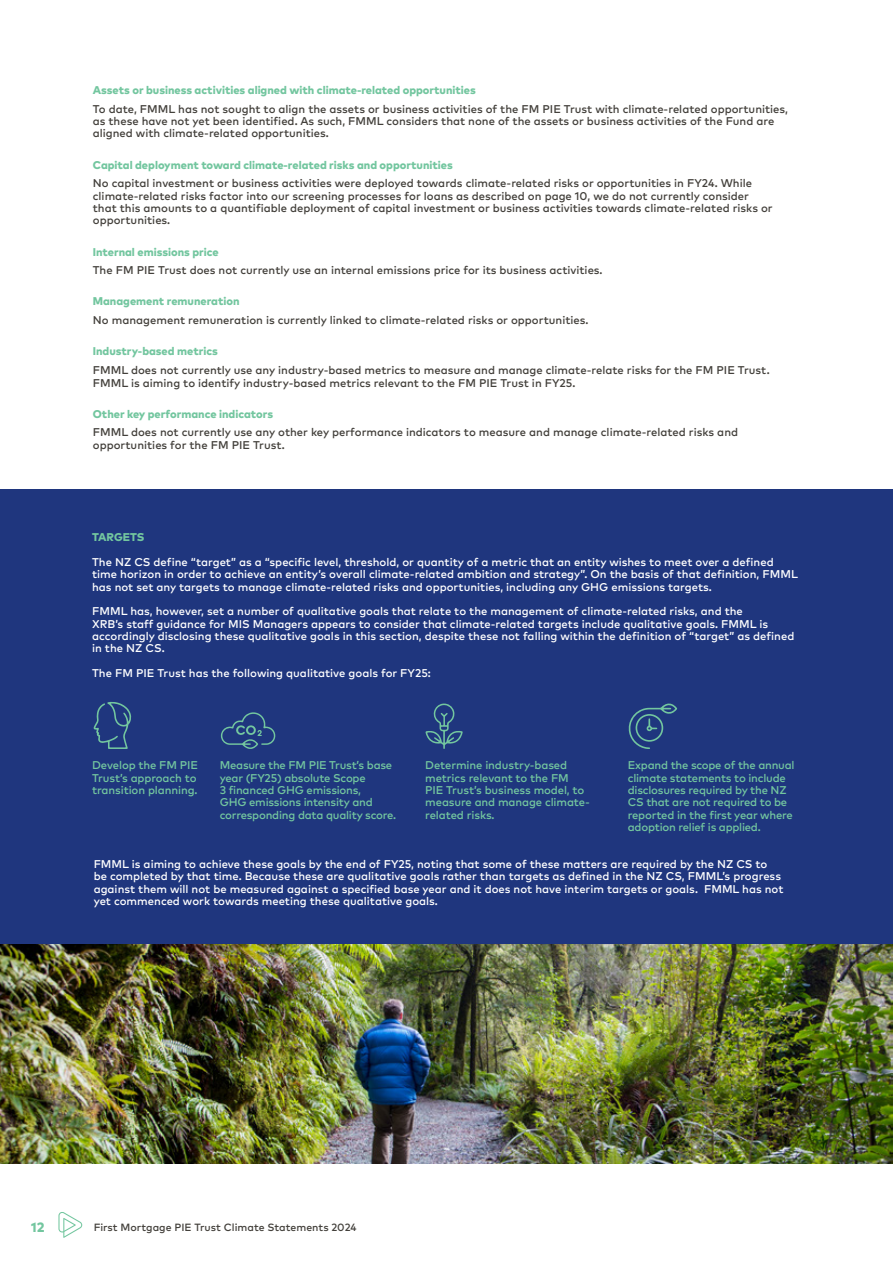
<style>
.page{position:relative;width:893px;height:1263px;background:#fff}
.page>*{position:absolute;margin:0;border:0;box-sizing:border-box;transform-origin:0 0}
.t1{font:800 13.5px "Mark OT";color:#73c69f}
.t2{font:11.25px/12.3px "Mark OT Medium";color:#fff}
.t3{font:11.25px/12.3px "Mark OT Medium";color:#43403b}
.t4{font:11.25px/12.3px "Mark OT Medium";letter-spacing:-.02em;color:#73c69f}
.t5{font:800 11.25px "Mark OT";color:#73c69f}
.t6{font:10.5px "Mark OT Medium";color:#43403b}
</style>
<div class="page">
<img style="left:0;top:944px;width:893px;height:219px">
<div style="left:1px;top:489px;width:892px;height:455px;background:#1f367e"></div>
<svg style="left:58px;top:1212px;width:24px;height:26px"></svg>
<svg style="left:628px;top:703px;width:49px;height:46px"></svg>
<svg style="left:94px;top:702px;width:37px;height:47px"></svg>
<svg style="left:221px;top:712px;width:55px;height:37px"></svg>
<svg style="left:425px;top:703px;width:38px;height:46px"></svg>
<p class="t5" style="left:93px;top:83px;width:384px">Assets or business activities aligned with climate-related opportunities</p>
<p class="t3" style="left:93px;top:102px;width:697px">To date, FMML has not sought to align the assets or business activities of the FM PIE Trust with climate-related opportunities, as these have not yet been identified. As such, FMML considers that none of the assets or business activities of the Fund are aligned with climate-related opportunities.</p>
<p class="t5" style="left:93px;top:157px;width:361px">Capital deployment toward climate-related risks and opportunities</p>
<p class="t3" style="left:93px;top:177px;width:681px">No capital investment or business activities were deployed towards climate-related risks or opportunities in FY24. While climate-related risks factor into our screening processes for loans as described on page 10, we do not currently consider that this amounts to a quantifiable deployment of capital investment or business activities towards climate-related risks or opportunities.</p>
<p class="t5" style="left:93px;top:244px;width:127px">Internal emissions price</p>
<p class="t3" style="left:93px;top:264px;width:511px">The FM PIE Trust does not currently use an internal emissions price for its business activities.</p>
<p class="t5" style="left:93px;top:294px;width:148px">Management remuneration</p>
<p class="t3" style="left:93px;top:314px;width:497px">No management remuneration is currently linked to climate-related risks or opportunities.</p>
<p class="t5" style="left:93px;top:344px;width:127px">Industry-based metrics</p>
<p class="t3" style="left:93px;top:364px;width:678px">FMML does not currently use any industry-based metrics to measure and manage climate-relate risks for the FM PIE Trust.<br>FMML is aiming to identify industry-based metrics relevant to the FM PIE Trust in FY25.</p>
<p class="t5" style="left:93px;top:406px;width:182px">Other key performance indicators</p>
<p class="t3" style="left:93px;top:426px;width:647px">FMML does not currently use any other key performance indicators to measure and manage climate-related risks and opportunities for the FM PIE Trust.</p>
<p class="t5" style="left:92px;top:530px;width:54px">TARGETS</p>
<p class="t2" style="left:92px;top:555px;width:707px">The NZ CS define “target” as a “specific level, threshold, or quantity of a metric that an entity wishes to meet over a defined time horizon in order to achieve an entity’s overall climate-related ambition and strategy”. On the basis of that definition, FMML has not set any targets to manage climate-related risks and opportunities, including any GHG emissions targets.</p>
<p class="t2" style="left:92px;top:605px;width:704px">FMML has, however, set a number of qualitative goals that relate to the management of climate-related risks, and the<br>XRB’s staff guidance for MIS Managers appears to consider that climate-related targets include qualitative goals. FMML is accordingly disclosing these qualitative goals in this section, despite these not falling within the definition of “target” as defined in the NZ CS.</p>
<p class="t2" style="left:92px;top:667px;width:340px">The FM PIE Trust has the following qualitative goals for FY25:</p>
<p class="t4" style="left:92px;top:759px;width:108px">Develop the FM PIE<br>Trust’s approach to transition planning.</p>
<p class="t4" style="left:220px;top:759px;width:178px">Measure the FM PIE Trust’s base year (FY25) absolute Scope<br>3 financed GHG emissions,<br>GHG emissions intensity and corresponding data quality score.</p>
<p class="t4" style="left:425px;top:759px;width:166px">Determine industry-based metrics relevant to the FM<br>PIE Trust’s business model, to measure and manage climate&shy;related risks.</p>
<p class="t4" style="left:628px;top:759px;width:168px">Expand the scope of the annual climate statements to include disclosures required by the NZ<br>CS that are not required to be reported in the first year where adoption relief is applied.</p>
<p class="t2" style="left:94px;top:857px;width:691px">FMML is aiming to achieve these goals by the end of FY25, noting that some of these matters are required by the NZ CS to be completed by that time. Because these are qualitative goals rather than targets as defined in the NZ CS, FMML’s progress against them will not be measured against a specified base year and it does not have interim targets or goals. FMML has not yet commenced work towards meeting these qualitative goals.</p>
<p class="t1" style="left:31px;top:1218px;width:15px">12</p>
<p class="t6" style="left:94px;top:1220px;width:264px">First Mortgage PIE Trust Climate Statements 2024</p>
</div>
